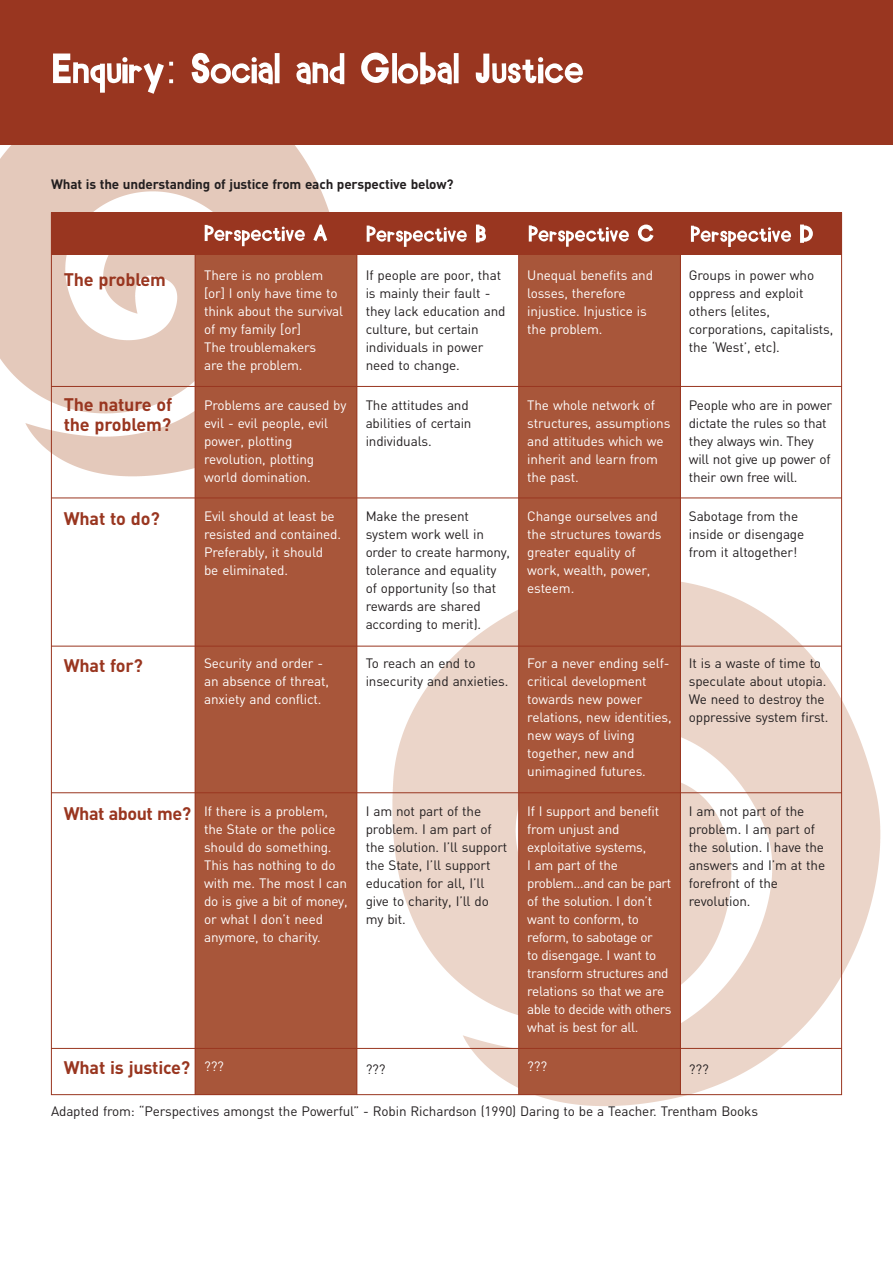
<style>
.page{position:relative;width:893px;height:1263px;background:#fff}
.page>*{position:absolute;margin:0;border:0;box-sizing:border-box;transform-origin:0 0}
.t1{font:700 18px/20.7px "DIN";letter-spacing:-.01em;color:#993620}
.t2{font:13.5px/18px "DIN";letter-spacing:-.01em;color:#fff}
.t3{font:13.5px/18px "DIN";letter-spacing:-.01em;color:#231f20}
.t4{font:700 13.5px "DIN";letter-spacing:-.01em;color:#231f20}
</style>
<div class="page">
<img style="left:0;top:145px;width:340px;height:331px">
<img style="left:393px;top:578px;width:488px;height:528px">
<div style="left:51px;top:213px;width:791px;height:42px;background:#993620"></div>
<div style="left:519px;top:255px;width:161px;height:840px;background:#a8563a"></div>
<div style="left:195px;top:255px;width:162px;height:840px;background:#a8563a"></div>
<div style="left:0;top:0;width:893px;height:145px;background:#993620"></div>
<svg style="left:53px;top:52px;width:530px;height:42px"></svg>
<hr style="left:51px;top:386px;width:791px;height:1px;background:#993620">
<hr style="left:51px;top:498px;width:791px;height:1px;background:#993620">
<hr style="left:51px;top:646px;width:791px;height:1px;background:#993620">
<hr style="left:51px;top:792px;width:791px;height:1px;background:#993620">
<hr style="left:51px;top:1048px;width:791px;height:1px;background:#993620">
<hr style="left:356px;top:213px;width:1px;height:882px;background:#993620">
<hr style="left:518px;top:213px;width:1px;height:882px;background:#993620">
<hr style="left:680px;top:213px;width:1px;height:882px;background:#993620">
<hr style="left:195px;top:213px;width:1px;height:882px;background:#993620">
<svg style="left:205px;top:225px;width:100px;height:21px"></svg>
<svg style="left:313px;top:225px;width:14px;height:16px"></svg>
<svg style="left:367px;top:226px;width:100px;height:21px"></svg>
<svg style="left:476px;top:225px;width:10px;height:17px"></svg>
<svg style="left:529px;top:225px;width:100px;height:22px"></svg>
<svg style="left:638px;top:225px;width:16px;height:17px"></svg>
<svg style="left:691px;top:226px;width:100px;height:21px"></svg>
<svg style="left:800px;top:225px;width:13px;height:18px"></svg>
<p class="t4" style="left:51px;top:177px;width:404px">What is the understanding of justice from each perspective below?</p>
<p class="t3" style="left:689px;top:267px;width:146px">Groups in power who oppress and exploit others (elites, corporations, capitalists, the ‘West’, etc).</p>
<p class="t2" style="left:527px;top:267px;width:127px">Unequal benefits and losses, therefore injustice. Injustice is the problem.</p>
<p class="t3" style="left:366px;top:267px;width:141px">If people are poor, that is mainly their fault - they lack education and culture, but certain individuals in power need to change.</p>
<p class="t3" style="left:366px;top:396px;width:107px">The attitudes and abilities of certain individuals.</p>
<p class="t2" style="left:204px;top:267px;width:140px">There is no problem [or] I only have time to think about the survival of my family [or]<br>The troublemakers<br>are the problem.</p>
<p class="t2" style="left:204px;top:396px;width:144px">Problems are caused by evil - evil people, evil power, plotting revolution, plotting world domination.</p>
<p class="t2" style="left:204px;top:507px;width:139px">Evil should at least be resisted and contained.<br>Preferably, it should<br>be eliminated.</p>
<h1 class="t1" style="left:64px;top:269px;width:104px">The problem</h1>
<h1 class="t1" style="left:64px;top:394px;width:110px">The nature of the problem?</h1>
<p class="t2" style="left:527px;top:396px;width:145px">The whole network of structures, assumptions and attitudes which we inherit and learn from the past.</p>
<p class="t2" style="left:527px;top:507px;width:136px">Change ourselves and the structures towards greater equality of work, wealth, power, esteem.</p>
<p class="t3" style="left:689px;top:396px;width:145px">People who are in power dictate the rules so that they always win. They will not give up power of their own free will.</p>
<p class="t3" style="left:689px;top:507px;width:117px">Sabotage from the inside or disengage from it altogether!</p>
<p class="t3" style="left:366px;top:507px;width:146px">Make the present system work well in order to create harmony, tolerance and equality of opportunity (so that rewards are shared according to merit).</p>
<p class="t3" style="left:366px;top:655px;width:144px">To reach an end to insecurity and anxieties.</p>
<h1 class="t1" style="left:64px;top:508px;width:97px">What to do?</h1>
<p class="t2" style="left:204px;top:655px;width:126px">Security and order - an absence of threat, anxiety and conflict.</p>
<p class="t3" style="left:689px;top:655px;width:141px">It is a waste of time to speculate about utopia.<br>We need to destroy the oppressive system first.</p>
<p class="t2" style="left:527px;top:655px;width:146px">For a never ending self&shy;critical development towards new power relations, new identities, new ways of living together, new and unimagined futures.</p>
<p class="t2" style="left:527px;top:802px;width:146px">If I support and benefit from unjust and exploitative systems,<br>I am part of the problem…and can be part of the solution. I don’t want to conform, to reform, to sabotage or<br>to disengage. I want to transform structures and relations so that we are able to decide with others what is best for all.</p>
<p class="t2" style="left:527px;top:1057px;width:21px">???</p>
<h1 class="t1" style="left:64px;top:655px;width:81px">What for?</h1>
<p class="t3" style="left:689px;top:802px;width:138px">I am not part of the problem. I am part of the solution. I have the answers and I’m at the forefront of the revolution.</p>
<p class="t3" style="left:366px;top:802px;width:143px">I am not part of the problem. I am part of the solution. I’ll support the State, I’ll support education for all, I’ll give to charity, I’ll do my bit.</p>
<p class="t2" style="left:204px;top:802px;width:145px">If there is a problem, the State or the police should do something.<br>This has nothing to do with me. The most I can do is give a bit of money, or what I don’t need anymore, to charity.</p>
<h1 class="t1" style="left:64px;top:803px;width:129px">What about me?</h1>
<p class="t2" style="left:204px;top:1057px;width:21px">???</p>
<h1 class="t1" style="left:64px;top:1057px;width:128px">What is justice?</h1>
<p class="t3" style="left:689px;top:1060px;width:21px">???</p>
<p class="t3" style="left:51px;top:1102px;width:708px">Adapted from: “Perspectives amongst the Powerful” - Robin Richardson (1990) Daring to be a Teacher. Trentham Books</p>
<p class="t3" style="left:366px;top:1060px;width:21px">???</p>
</div>
